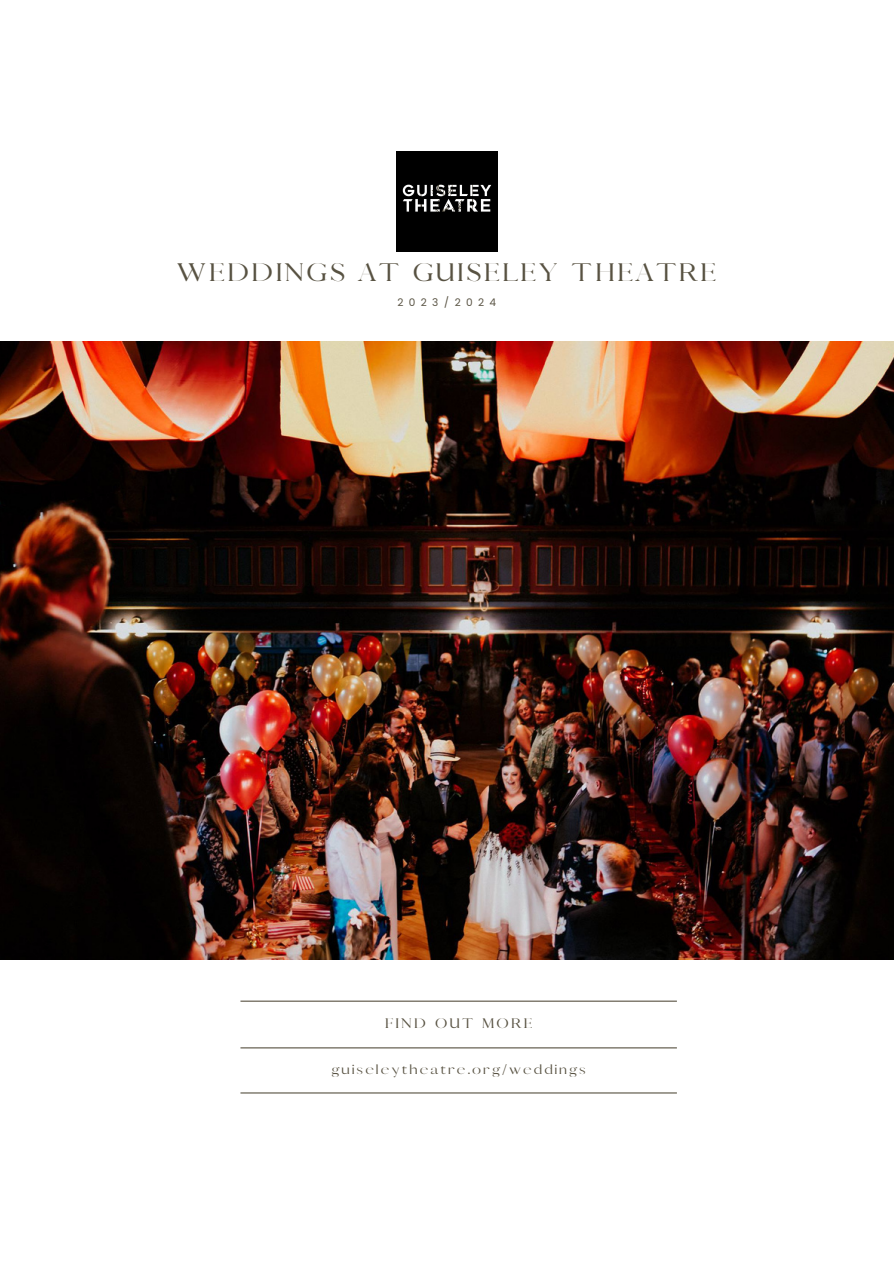
<style>
.page{position:relative;width:894px;height:1264px;background:#fff}
.page>*{position:absolute;margin:0;border:0;box-sizing:border-box;transform-origin:0 0}
.t1{font:24.15px "Pierson";letter-spacing:.105em;color:#585242}
.t2{font:13.2px "Pierson";letter-spacing:.175em;color:#585242}
.t3{font:10.5px "Poppins";letter-spacing:.505em;color:#585242}
</style>
<div class="page">
<hr style="left:240px;top:1000px;width:436px;height:1px;background:#585242">
<hr style="left:240px;top:1047px;width:436px;height:1px;background:#585242">
<img style="left:0;top:342px;width:893px;height:617px">
<hr style="left:240px;top:1092px;width:436px;height:1px;background:#585242">
<img style="left:397px;top:151px;width:100px;height:100px">
<p class="t1" style="left:177px;top:258px;width:540px">WEDDINGS AT GUISELEY THEATRE</p>
<p class="t3" style="left:397px;top:296px;width:100px">2023/2024</p>
<h1 class="t2" style="left:385px;top:1015px;width:149px">FIND OUT MORE</h1>
<h2 class="t2" style="left:331px;top:1061px;width:256px">guiseleytheatre.org/weddings</h2>
</div>
